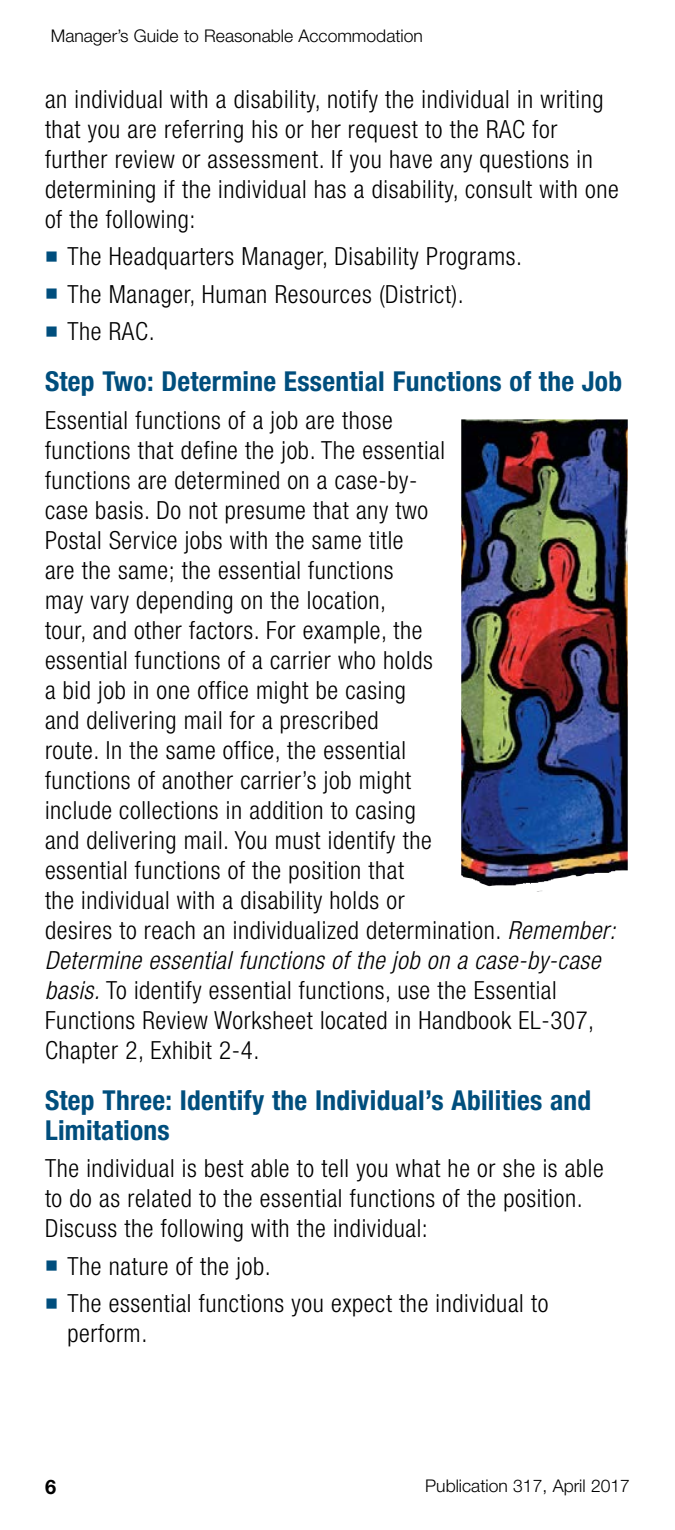
<style>
.page{position:relative;width:675px;height:1530px;background:#fff}
.page>*{position:absolute;margin:0;border:0;box-sizing:border-box;transform-origin:0 0}
.t1{font:700 condensed 27.5px/30px "Helvetica Neue LT Std";letter-spacing:.01em;color:#004e7d}
.P{font:300 condensed 25px/30px "Helvetica Neue LT Std";letter-spacing:.025em;color:#000}
.t2{font:700 20px "Helvetica Neue LT Std";color:#000}
.t3{font:300 17.5px "Helvetica Neue LT Std";color:#000}
.s1{font-style:italic}
</style>
<div class="page">
<img style="left:461px;top:419px;width:167px;height:473px">
<p class="t3" style="left:51px;top:26px;width:374px">Manager’s Guide to Reasonable Accommodation</p>
<p class="P" style="left:45px;top:84px;width:575px">an individual with a disability, notify the individual in writing that you are referring his or her request to the RAC for further review or assessment. If you have any questions in determining if the individual has a disability, consult with one of the following:</p>
<p class="P" style="left:68px;top:241px;width:456px">The Headquarters Manager, Disability Programs.</p>
<p class="P" style="left:68px;top:279px;width:398px">The Manager, Human Resources (District).</p>
<p class="P" style="left:68px;top:316px;width:89px">The RAC.</p>
<h3 class="t1" style="left:45px;top:366px;width:579px">Step Two: Determine Essential Functions of the Job</h3>
<p class="P" style="left:45px;top:405px;width:572px">Essential functions of a job are those<br>functions that define the job. The essential<br>functions are determined on a case-by-<br>case basis. Do not presume that any two<br>Postal Service jobs with the same title<br>are the same; the essential functions<br>may vary depending on the location,<br>tour, and other factors. For example, the<br>essential functions of a carrier who holds<br>a bid job in one office might be casing<br>and delivering mail for a prescribed<br>route. In the same office, the essential<br>functions of another carrier’s job might<br>include collections in addition to casing<br>and delivering mail. You must identify the<br>essential functions of the position that<br>the individual with a disability holds or<br>desires to reach an individualized determination. <span class="s1">Remember:<br>Determine essential functions of the job on a case-by-case basis.</span> To identify essential functions, use the Essential Functions Review Worksheet located in Handbook EL-307, Chapter 2, Exhibit 2-4.</p>
<h3 class="t1" style="left:45px;top:1085px;width:548px">Step Three: Identify the Individual’s Abilities and<br>Limitations</h3>
<p class="P" style="left:45px;top:1153px;width:560px">The individual is best able to tell you what he or she is able to do as related to the essential functions of the position.<br>Discuss the following with the individual:</p>
<p class="P" style="left:68px;top:1251px;width:205px">The nature of the job.</p>
<p class="P" style="left:68px;top:1288px;width:482px">The essential functions you expect the individual to perform.</p>
<p class="t2" style="left:45px;top:1474px;width:13px">6</p>
<p class="t3" style="left:425px;top:1475px;width:206px">Publication 317, April 2017</p>
</div>
